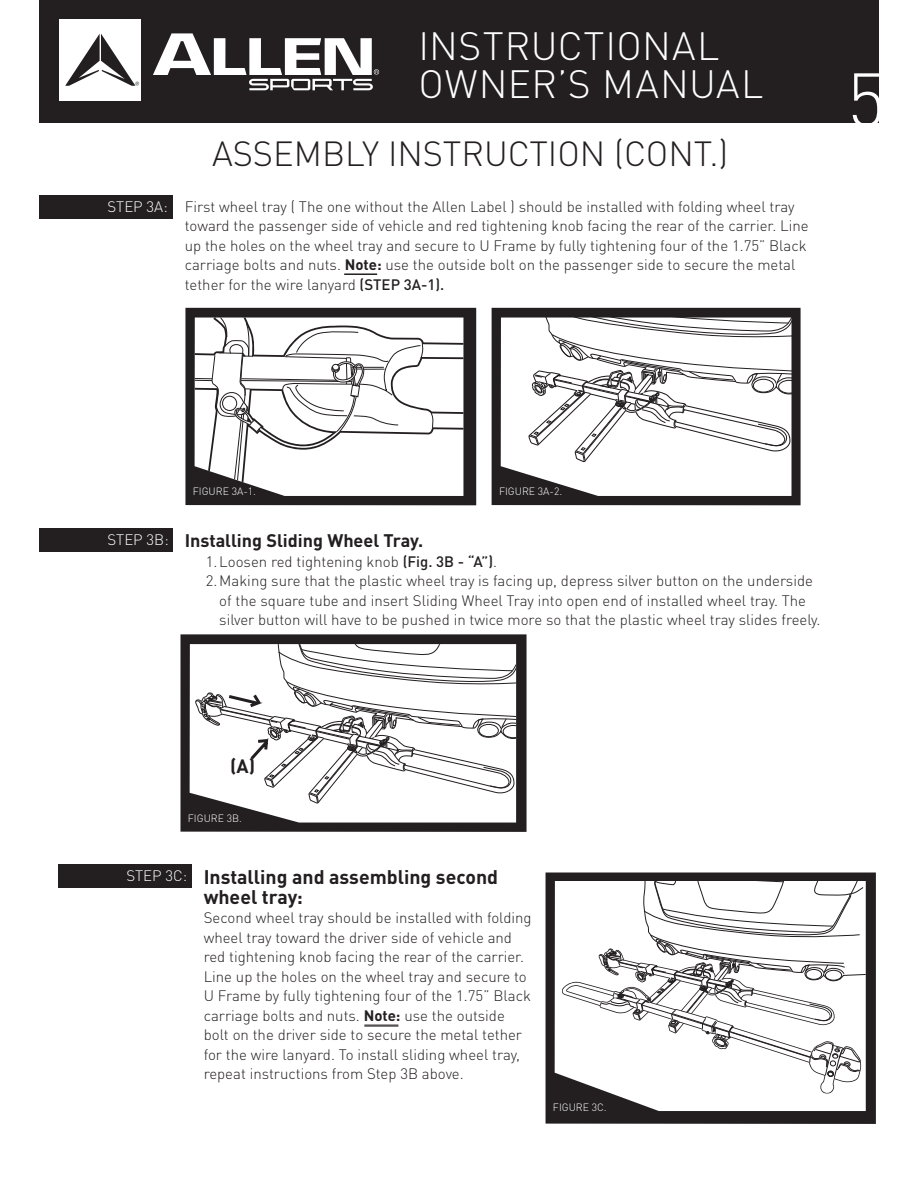
<style>
.page{position:relative;width:918px;height:1188px;background:#fff}
.page>*{position:absolute;margin:0;border:0;box-sizing:border-box;transform-origin:0 0}
.t1{font:300 39px/38.2px "DINOT";letter-spacing:.015em;color:#fff}
.t2{font:300 34.5px "DINOT";color:#231f20}
.t3{font:700 19.5px/19.5px "DINOT";color:#231f20}
.t4{font:700 19.05px "DINOT";color:#231f20}
.t5{font:700 18px "DINOT";color:#231f20}
.t6{font:300 15px/19.5px "DINOT";color:#231f20}
.t7{font:300 15px "DINOT";color:#fff}
.t8{font:300 10.5px "DINOT";color:#fff}
.s1{font-size:75px}
.s2{font-weight:700}
.s3{font-weight:500}
</style>
<div class="page">
<div style="left:39px;top:0;width:840px;height:123px;background:#231f20"></div>
<div style="left:59px;top:19px;width:82px;height:82px;background:#fff"></div>
<svg style="left:65px;top:34px;width:74px;height:52px"></svg>
<svg style="left:153px;top:33px;width:226px;height:57px"></svg>
<div style="left:39px;top:195px;width:134px;height:24px;background:#231f20"></div>
<div style="left:39px;top:528px;width:134px;height:24px;background:#231f20"></div>
<div style="left:58px;top:864px;width:134px;height:24px;background:#231f20"></div>
<div style="left:185px;top:308px;width:291px;height:197px;background:#231f20"></div>
<div style="left:492px;top:308px;width:309px;height:197px;background:#231f20"></div>
<div style="left:180px;top:634px;width:347px;height:198px;background:#231f20"></div>
<div style="left:546px;top:873px;width:330px;height:251px;background:#231f20"></div>
<div style="left:270px;top:318px;width:193px;height:175px;background:#fff"></div>
<svg style="left:431px;top:412px;width:2px;height:16px"></svg>
<svg style="left:195px;top:318px;width:228px;height:173px;background:#e4e4e4"></svg>
<svg style="left:501px;top:318px;width:291px;height:178px;background:#e7e6e7"></svg>
<svg style="left:528px;top:318px;width:264px;height:144px;background:#e3e3e3"></svg>
<svg style="left:190px;top:644px;width:326px;height:179px;fill:#fff"></svg>
<svg style="left:555px;top:881px;width:311px;height:230px;fill:#fff"></svg>
<svg style="left:562px;top:881px;width:304px;height:213px;background:#e8e8e8"></svg>
<hr style="left:344px;top:273px;width:33px;height:2px;background:#231f20">
<hr style="left:364px;top:1025px;width:34px;height:1px;background:#231f20">
<hr style="left:364px;top:1026px;width:34px;height:1px;background:#231f20">
<svg style="left:195px;top:644px;width:321px;height:160px;background:#e7e6e6"></svg>
<h1 class="t1" style="left:418px;top:26px;width:469px">INSTRUCTIONAL<br>OWNER’S MANUAL <span class="s1">5</span></h1>
<p class="t7" style="left:108px;top:197px;width:62px">STEP 3A:</p>
<h2 class="t2" style="left:212px;top:132px;width:518px">ASSEMBLY INSTRUCTION (CONT.)</h2>
<p class="t6" style="left:185px;top:196px;width:626px">First wheel tray ( The one without the Allen Label ) should be installed with folding wheel tray toward the passenger side of vehicle and red tightening knob facing the rear of the carrier. Line up the holes on the wheel tray and secure to U Frame by fully tightening four of the 1.75” Black carriage bolts and nuts. <span class="s2">Note:</span> use the outside bolt on the passenger side to secure the metal tether for the wire lanyard <span class="s3">(STEP 3A-1).</span></p>
<p class="t7" style="left:108px;top:531px;width:63px">STEP 3B:</p>
<p class="t8" style="left:193px;top:485px;width:65px">FIGURE 3A-1.</p>
<p class="t8" style="left:499px;top:485px;width:65px">FIGURE 3A-2.</p>
<p class="t5" style="left:185px;top:529px;width:240px">Installing Sliding Wheel Tray.</p>
<p class="t6" style="left:206px;top:552px;width:293px">1.Loosen red tightening knob <span class="s3">(Fig. 3B - “A”)</span>.</p>
<p class="t6" style="left:206px;top:571px;width:609px">2.Making sure that the plastic wheel tray is facing up, depress silver button on the underside</p>
<p class="t6" style="left:219px;top:591px;width:588px">of the square tube and insert Sliding Wheel Tray into open end of installed wheel tray. The</p>
<p class="t6" style="left:219px;top:610px;width:603px">silver button will have to be pushed in twice more so that the plastic wheel tray slides freely.</p>
<p class="t4" style="left:230px;top:753px;width:27px">(A)</p>
<p class="t8" style="left:188px;top:812px;width:56px">FIGURE 3B.</p>
<p class="t7" style="left:126px;top:866px;width:62px">STEP 3C:</p>
<h3 class="t3" style="left:204px;top:867px;width:296px">Installing and assembling second wheel tray:</h3>
<p class="t6" style="left:204px;top:908px;width:330px">Second wheel tray should be installed with folding wheel tray toward the driver side of vehicle and red tightening knob facing the rear of the carrier.<br>Line up the holes on the wheel tray and secure to U Frame by fully tightening four of the 1.75” Black carriage bolts and nuts. <span class="s2">Note:</span> use the outside bolt on the driver side to secure the metal tether for the wire lanyard. To install sliding wheel tray, repeat instructions from Step 3B above.</p>
<p class="t8" style="left:553px;top:1100px;width:55px">FIGURE 3C.</p>
</div>
